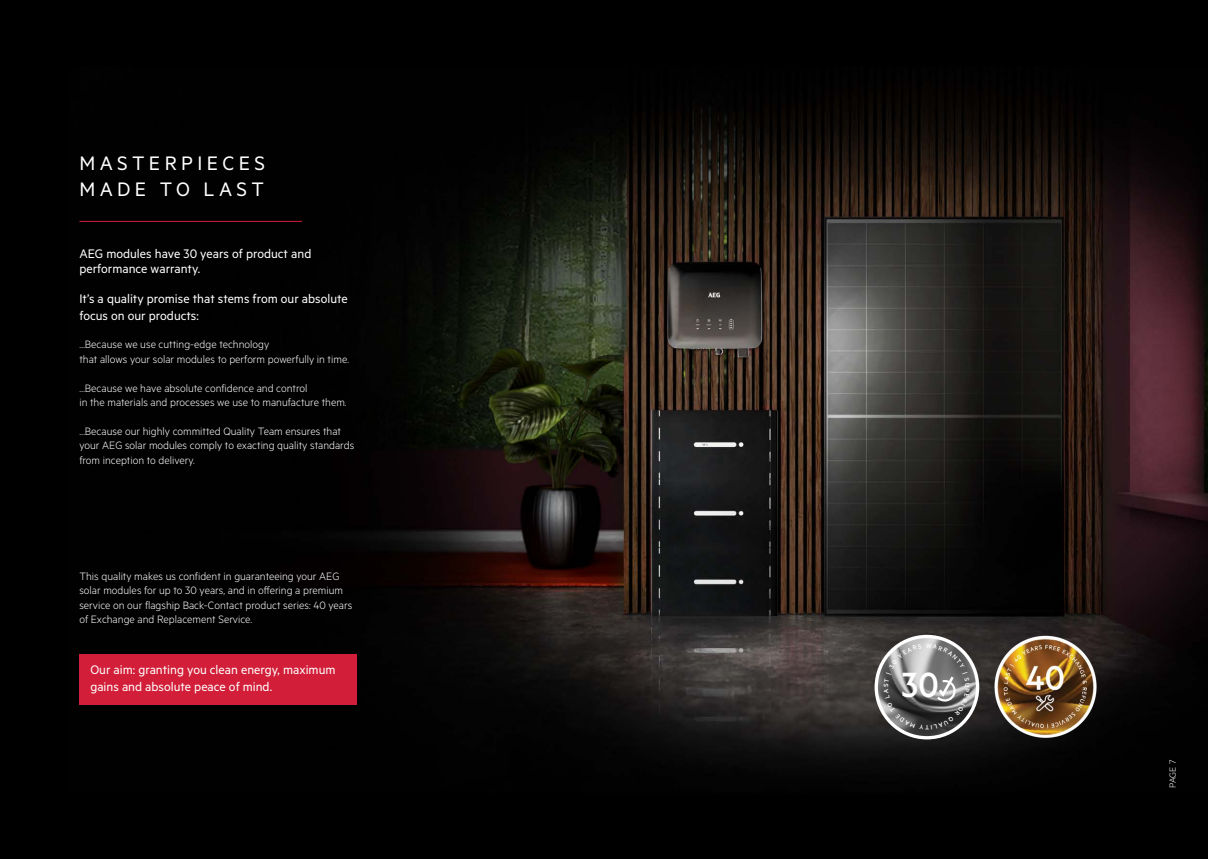
<style>
.page{position:relative;width:1208px;height:859px;background:#000}
.page>*{position:absolute;margin:0;border:0;box-sizing:border-box;transform-origin:0 0}
.t1{font:500 39.4px "Metric";color:#fff}
.t2{font:22px "Metric";letter-spacing:.2em;color:#fff}
.t3{font:14px/16.8px "Metric";color:#fff}
.t4{font:300 12px/14.4px "Metric";color:#fff}
.Footer_2__White{font:300 10px "Metric";color:#fff}
</style>
<div class="page">
<img style="left:79px;top:93px;width:1129px;height:672px">
<hr style="left:79px;top:221px;width:223px;height:1px;background:#d21e38">
<img style="left:876px;top:637px;width:101px;height:101px;border-radius:51px">
<div style="left:874px;top:635px;width:105px;height:104px;border:3px solid #fff;border-radius:50%"></div>
<img style="left:991px;top:632px;width:109px;height:110px">
<div style="left:79px;top:654px;width:278px;height:50px;background:#d21e38"></div>
<svg style="left:883px;top:644px;width:86px;height:86px;background:#787878"></svg>
<p class="t2" style="left:79px;top:150px;width:187px">MASTERPIECES</p>
<p class="t2" style="left:79px;top:176px;width:186px">MADE TO LAST</p>
<p class="t3" style="left:79px;top:246px;width:233px;line-height:14.8px">AEG modules have 30 years of product and performance warranty.</p>
<p class="t3" style="left:79px;top:289px;width:270px">It’s a quality promise that stems from our absolute focus on our products:</p>
<p class="t4" style="left:79px;top:337px;width:191px">…Because we use cutting-edge technology</p>
<p class="t4" style="left:79px;top:351px;width:271px">that allows your solar modules to perform powerfully in time.</p>
<p class="t4" style="left:79px;top:380px;width:230px">…Because we have absolute confidence and control</p>
<p class="t4" style="left:79px;top:394px;width:269px">in the materials and processes we use to manufacture them.</p>
<p class="t4" style="left:79px;top:423px;width:276px">…Because our highly committed Quality Team ensures that your AEG solar modules comply to exacting quality standards from inception to delivery.</p>
<p class="t4" style="left:79px;top:568px;width:274px">This quality makes us confident in guaranteeing your AEG solar modules for up to 30 years, and in offering a premium service on our flagship Back-Contact product series: 40 years of Exchange and Replacement Service.</p>
<p class="t3" style="left:90px;top:661px;width:247px">Our aim: granting you clean energy, maximum gains and absolute peace of mind.</p>
<p class="t1" style="left:901px;top:662px;width:40px">30</p>
<p class="Footer_2__White" style="left:1167px;top:788px;width:30px;rotate:-90deg">PAGE 7</p>
</div>
